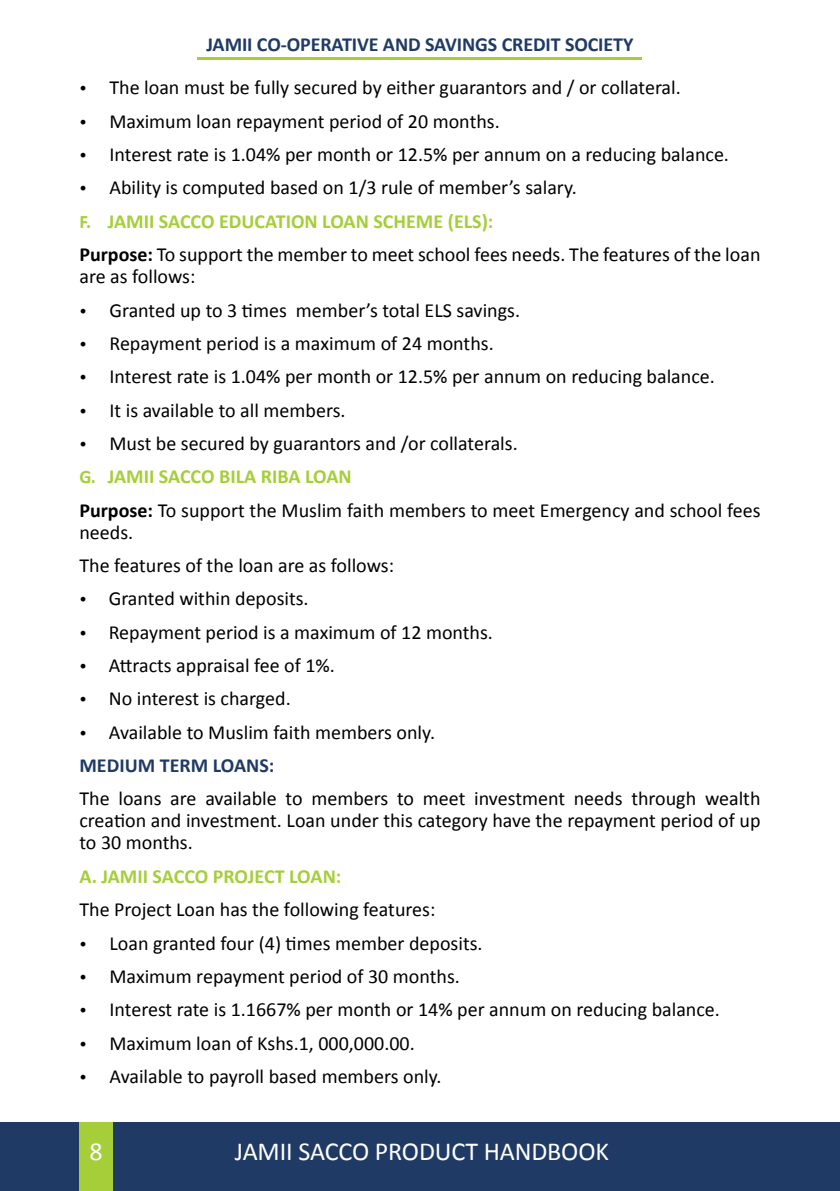
<style>
.page{position:relative;width:840px;height:1191px;background:#fff}
.page>*{position:absolute;margin:0;border:0;box-sizing:border-box;transform-origin:0 0}
.t1{font:26px "Calibri";letter-spacing:-.005em;color:#fff}
.t2{font:20px/33.4px "Calibri";color:#000}
.t3{font:700 20px "Calibri";letter-spacing:-.005em;color:#1f3b65}
.t4{font:700 20px "Calibri";letter-spacing:-.005em;color:#a6ce39}
.s1{font-weight:700;font-size:19px;color:#a6ce39}
.s2{font-weight:700;color:#a6ce39}
.s3{font-weight:700}
.s4{font-weight:700;color:#1f3b65}
</style>
<div class="page">
<div style="left:0;top:1123px;width:839px;height:68px;background:#1f3b65"></div>
<div style="left:79px;top:1123px;width:34px;height:68px;background:#a6ce39"></div>
<hr style="left:198px;top:57px;width:444px;height:2px;background:#a6ce39">
<p class="t3" style="left:206px;top:31px;width:428px">JAMII CO-OPERATIVE AND SAVINGS CREDIT SOCIETY</p>
<p class="t2" style="left:79px;top:71px;width:602px">• The loan must be fully secured by either guarantors and / or collateral.</p>
<p class="t2" style="left:79px;top:104px;width:421px">• Maximum loan repayment period of 20 months.</p>
<p class="t2" style="left:79px;top:138px;width:650px">• Interest rate is 1.04% per month or 12.5% per annum on a reducing balance.</p>
<p class="t2" style="left:79px;top:171px;width:682px">• Ability is computed based on 1/3 rule of member’s salary.<br><span class="s1">F.</span> <span class="s2">JAMII SACCO EDUCATION LOAN SCHEME (ELS):<br></span><span class="s3">Purpose:</span> To support the member to meet school fees needs. The features of the loan</p>
<p class="t2" style="left:79px;top:260px;width:117px">are as follows:</p>
<p class="t2" style="left:79px;top:293px;width:442px">• Granted up to 3 times member’s total ELS savings.</p>
<p class="t2" style="left:79px;top:326px;width:415px">• Repayment period is a maximum of 24 months.</p>
<p class="t2" style="left:79px;top:360px;width:636px">• Interest rate is 1.04% per month or 12.5% per annum on reducing balance.</p>
<p class="t2" style="left:79px;top:393px;width:267px">• It is available to all members.</p>
<p class="t2" style="left:79px;top:426px;width:682px">• Must be secured by guarantors and /or collaterals.<br><span class="s1">G.</span> <span class="s2">JAMII SACCO BILA RIBA LOAN<br></span><span class="s3">Purpose:</span> To support the Muslim faith members to meet Emergency and school fees</p>
<p class="t2" style="left:79px;top:515px;width:316px">needs.<br>The features of the loan are as follows:</p>
<p class="t2" style="left:79px;top:582px;width:230px">• Granted within deposits.</p>
<p class="t2" style="left:79px;top:615px;width:415px">• Repayment period is a maximum of 12 months.</p>
<p class="t2" style="left:79px;top:649px;width:257px">• Attracts appraisal fee of 1%.</p>
<p class="t2" style="left:79px;top:682px;width:213px">• No interest is charged.</p>
<p class="t2" style="left:79px;top:715px;width:357px">• Available to Muslim faith members only.<br><span class="s4">MEDIUM TERM LOANS:</span></p>
<p class="t2" style="left:79px;top:788px;width:682px;line-height:22px;text-align:justify">The loans are available to members to meet investment needs through wealth creation and investment. Loan under this category have the repayment period of up to 30 months.</p>
<p class="t4" style="left:79px;top:863px;width:263px">A. JAMII SACCO PROJECT LOAN:</p>
<p class="t2" style="left:79px;top:893px;width:357px">The Project Loan has the following features:</p>
<p class="t2" style="left:79px;top:926px;width:404px">• Loan granted four (4) times member deposits.</p>
<p class="t2" style="left:79px;top:959px;width:382px">• Maximum repayment period of 30 months.</p>
<p class="t2" style="left:79px;top:993px;width:641px">• Interest rate is 1.1667% per month or 14% per annum on reducing balance.</p>
<p class="t2" style="left:79px;top:1026px;width:336px">• Maximum loan of Kshs.1, 000,000.00.</p>
<p class="t2" style="left:79px;top:1059px;width:363px">• Available to payroll based members only.</p>
<h1 class="t1" style="left:90px;top:1135px;width:15px">8</h1>
<h1 class="t1" style="left:235px;top:1134px;width:375px">JAMII SACCO PRODUCT HANDBOOK</h1>
</div>
